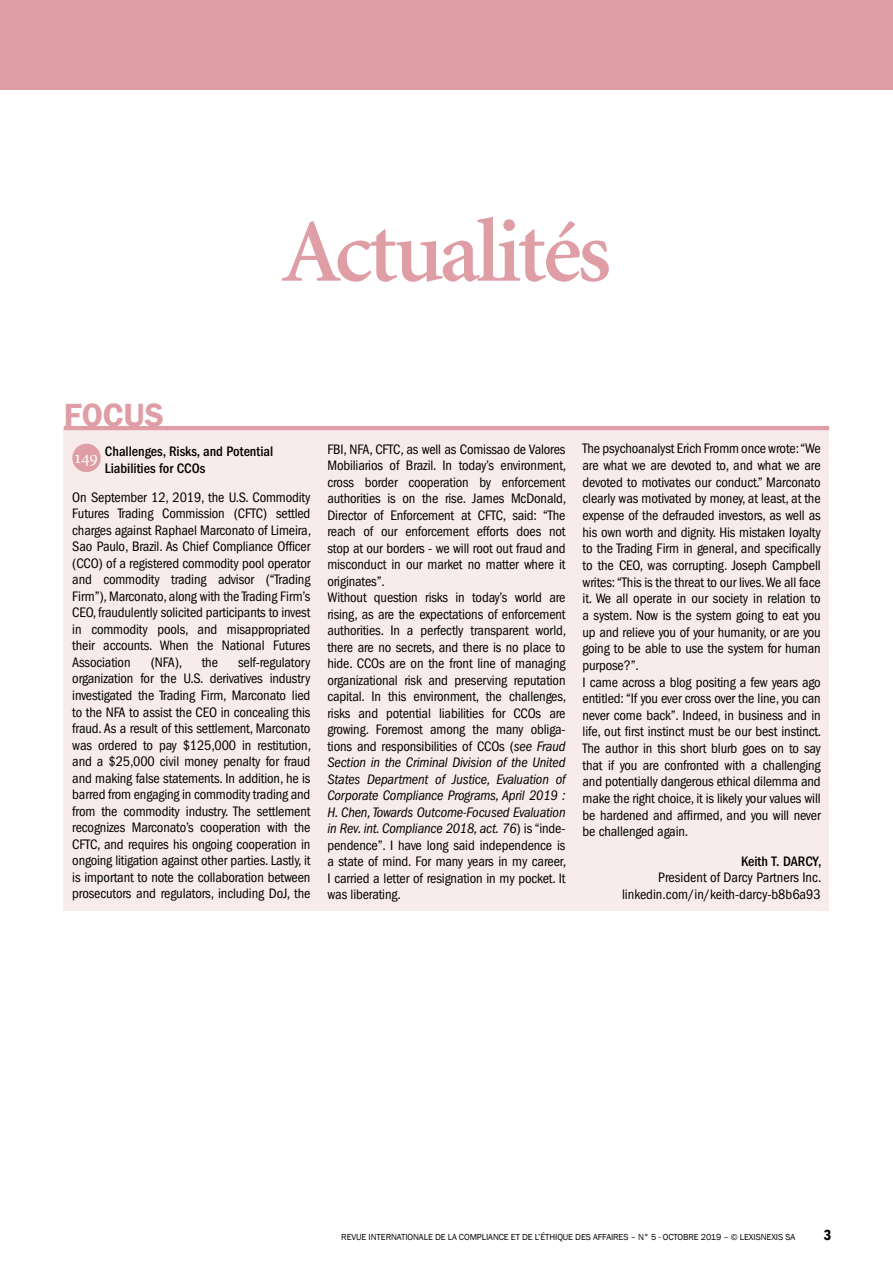
<style>
.page{position:relative;width:893px;height:1263px;background:#fff}
.page>*{position:absolute;margin:0;border:0;box-sizing:border-box;transform-origin:0 0}
.t1{font:600 90px "Minion";letter-spacing:-.04em;color:#df9ea5}
.t2{font:600 33px "Franklin Gothic";color:#df9ea5}
.t3{font:600 condensed 15px "Franklin Gothic";color:#000}
.t4{font:condensed 14.25px/16.5px "ITC Franklin Gothic Std";letter-spacing:-.01em;color:#000;text-align:justify}
.t5{font:500 condensed 14.25px/16.5px "ITC Franklin Gothic Std";color:#000}
.t6{font:9px "Franklin Gothic";letter-spacing:-.01em;color:#000}
.s1{font-family:"Minion Regular SC";font-weight:400;font-stretch:normal;font-size:18px;color:#fff}
.s2{font-style:italic}
</style>
<div class="page">
<div style="left:0;top:0;width:893px;height:89px;background:#df9ea5"></div>
<div style="left:64px;top:428px;width:765px;height:483px;background:#f8ebec"></div>
<div style="left:72px;top:444px;width:29px;height:28px;background:#df9ea5;border-radius:50%"></div>
<hr style="left:64px;top:426px;width:765px;height:4px;background:#df9ea5">
<h2 class="t2" style="left:64px;top:395px;width:102px">FOCUS</h2>
<h1 class="t1" style="left:282px;top:206px;width:331px">Actualités</h1>
<p class="t5" style="left:105px;top:443px;width:170px;text-indent:-30px"><span class="s1">149</span> Challenges, Risks, and Potential<br>Liabilities for CCOs</p>
<p class="t4" style="left:72px;top:489px;width:240px">On September 12, 2019, the U.S. Commodity Futures Trading Commission (CFTC) settled charges against Raphael Marconato of Limeira, Sao Paulo, Brazil. As Chief Compliance Officer (CCO) of a registered commodity pool operator and commodity trading advisor (“Trading Firm”), Marconato, along with the Trading Firm’s CEO, fraudulently solicited participants to invest in commodity pools, and misappropriated their accounts. When the National Futures Association</p>
<p class="t4" style="left:72px;top:654px;width:240px;text-indent:166px">self-regulatory organization for the U.S. derivatives industry investigated the Trading Firm, Marconato lied to the NFA to assist the CEO in concealing this fraud. As a result of this settlement, Marconato was ordered to pay $125,000 in restitution, and a $25,000 civil money penalty for fraud and making false statements. In addition, he is barred from engaging in commodity trading and from the commodity industry. The settlement recognizes Marconato’s cooperation with the CFTC, and requires his ongoing cooperation in ongoing litigation against other parties. Lastly, it is important to note the collaboration between prosecutors and regulators, including DoJ, the</p>
<p class="t4" style="left:151px;top:654px;width:33px">(NFA),</p>
<p class="t4" style="left:202px;top:654px;width:18px">the</p>
<p class="t4" style="left:327px;top:441px;width:240px;text-align:left">FBI, NFA, CFTC, as well as Comissao de Valores Mobiliarios of Brazil. In today’s environment, cross border cooperation by enforcement authorities is on the rise. James McDonald, Director of Enforcement at CFTC, said: “The reach of our enforcement efforts does not stop at our borders - we will root out fraud and misconduct in our market no matter where it originates”.<br>Without question risks in today’s world are rising, as are the expectations of enforcement authorities. In a perfectly transparent world, there are no secrets, and there is no place to hide. CCOs are on the front line of managing organizational risk and preserving reputation capital. In this environment, the challenges, risks and potential liabilities for CCOs are growing. Foremost among the many obliga&shy;tions and responsibilities of CCOs (<span class="s2">see Fraud Section in the Criminal Division of the United States Department of Justice, Evaluation of Corporate Compliance Programs, April 2019 :<br>H. Chen, Towards Outcome-Focused Evaluation in Rev. int. Compliance 2018, act. 76</span>) is “inde&shy;pendence”. I have long said independence is a state of mind. For many years in my career, I carried a letter of resignation in my pocket. It was liberating.</p>
<p class="t4" style="left:583px;top:441px;width:240px;text-align:left">The psychoanalyst Erich Fromm once wrote: “We are what we are devoted to, and what we are devoted to motivates our conduct.” Marconato clearly was motivated by money, at least, at the expense of the defrauded investors, as well as his own worth and dignity. His mistaken loyalty to the Trading Firm in general, and specifically to the CEO, was corrupting. Joseph Campbell writes: “This is the threat to our lives. We all face it. We all operate in our society in relation to a system. Now is the system going to eat you up and relieve you of your humanity, or are you going to be able to use the system for human purpose?”.<br>I came across a blog positing a few years ago entitled: “If you ever cross over the line, you can never come back”. Indeed, in business and in life, out first instinct must be our best instinct.<br>The author in this short blurb goes on to say that if you are confronted with a challenging and potentially dangerous ethical dilemma and make the right choice, it is likely your values will be hardened and affirmed, and you will never be challenged again.</p>
<p class="t5" style="left:741px;top:853px;width:82px">Keith T. DARCY,</p>
<p class="t4" style="left:622px;top:869px;width:201px;text-align:right">President of Darcy Partners Inc. linkedin.com/in/keith-darcy-b8b6a93</p>
<p class="t6" style="left:341px;top:1231px;width:455px">REVUE INTERNATIONALE DE LA COMPLIANCE ET DE L’ÉTHIQUE DES AFFAIRES – N° 5 - OCTOBRE 2019 – © LEXISNEXIS SA</p>
<p class="t3" style="left:824px;top:1225px;width:9px">3</p>
</div>
